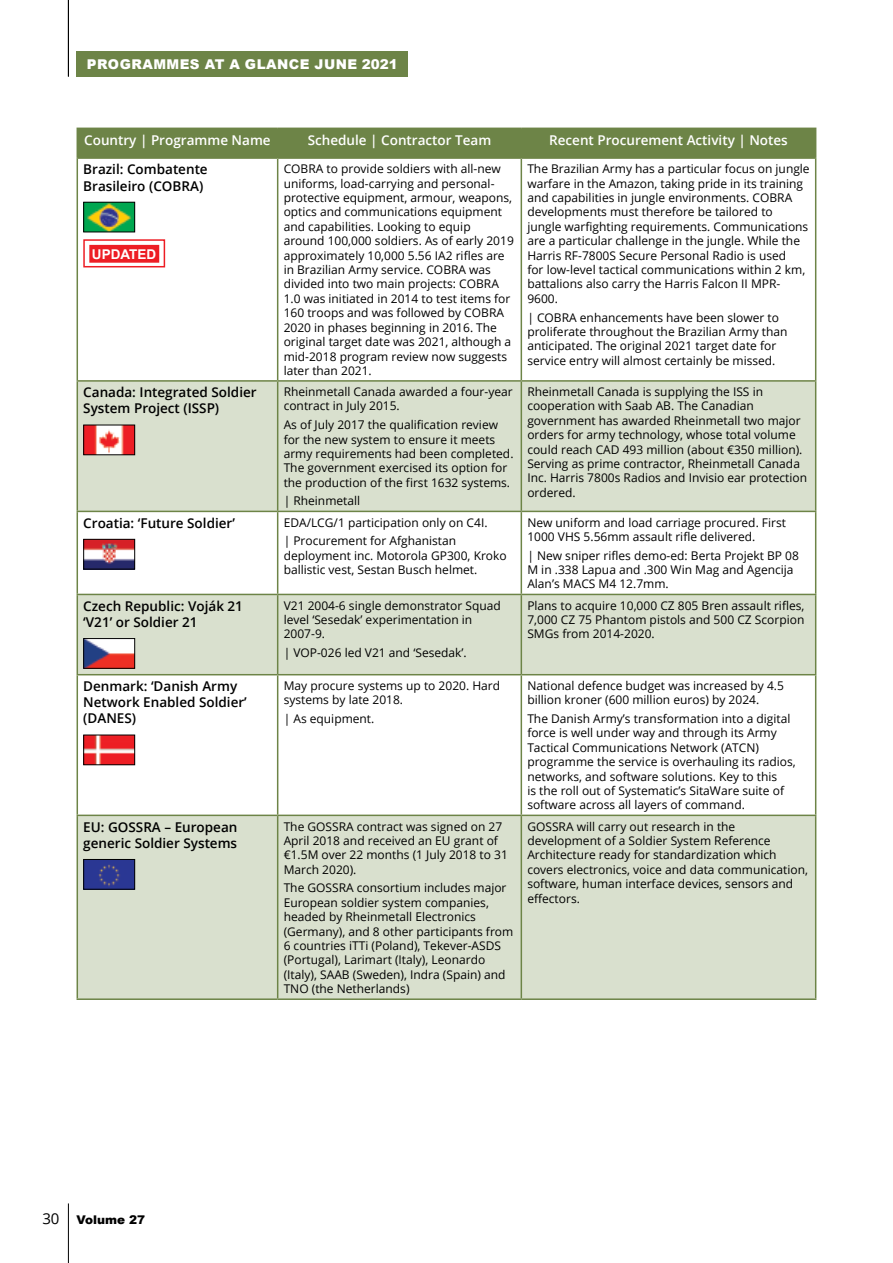
<style>
.page{position:relative;width:893px;height:1263px;background:#fff}
.page>*{position:absolute;margin:0;border:0;box-sizing:border-box;transform-origin:0 0}
.t1{font:15px "Open Sans";color:#000}
.t2{font:600 13.5px/16.2px "Open Sans";color:#000}
.t3{font:600 13.5px "Open Sans";color:#fff}
.t4{font:900 13.5px "Arial";letter-spacing:.035em;color:#fff}
.t5{font:700 13.5px "Arial";color:#fff}
.t6{font:12px/14.4px "Open Sans";color:#000}
.t7{font:900 12px "Arial";color:#000}
</style>
<div class="page">
<hr style="left:68px;top:0;width:1px;height:77px;background:#000">
<hr style="left:68px;top:1203px;width:1px;height:60px;background:#000">
<div style="left:77px;top:51px;width:331px;height:26px;background:#6d8447"></div>
<svg style="left:78px;top:382px;width:737px;height:616px;fill:#d9e0ce"></svg>
<div style="left:77px;top:128px;width:739px;height:29px;background:#6d8447"></div>
<hr style="left:77px;top:159px;width:1px;height:221px;background:#6d8447">
<hr style="left:77px;top:157px;width:201px;height:2px;background:#6d8447">
<hr style="left:277px;top:159px;width:1px;height:221px;background:#6d8447">
<hr style="left:278px;top:157px;width:243px;height:2px;background:#6d8447">
<hr style="left:521px;top:159px;width:1px;height:221px;background:#6d8447">
<hr style="left:521px;top:157px;width:295px;height:2px;background:#6d8447">
<hr style="left:815px;top:159px;width:1px;height:221px;background:#6d8447">
<hr style="left:77px;top:382px;width:1px;height:129px;background:#6d8447">
<hr style="left:77px;top:380px;width:201px;height:2px;background:#6d8447">
<hr style="left:277px;top:382px;width:1px;height:129px;background:#6d8447">
<hr style="left:278px;top:380px;width:243px;height:2px;background:#6d8447">
<hr style="left:521px;top:382px;width:1px;height:129px;background:#6d8447">
<hr style="left:521px;top:380px;width:295px;height:2px;background:#6d8447">
<hr style="left:815px;top:382px;width:1px;height:129px;background:#6d8447">
<hr style="left:77px;top:512px;width:1px;height:82px;background:#6d8447">
<hr style="left:77px;top:511px;width:201px;height:1px;background:#6d8447">
<hr style="left:277px;top:512px;width:1px;height:82px;background:#6d8447">
<hr style="left:278px;top:511px;width:243px;height:1px;background:#6d8447">
<hr style="left:521px;top:512px;width:1px;height:82px;background:#6d8447">
<hr style="left:521px;top:511px;width:295px;height:1px;background:#6d8447">
<hr style="left:815px;top:512px;width:1px;height:82px;background:#6d8447">
<hr style="left:77px;top:595px;width:1px;height:79px;background:#6d8447">
<hr style="left:77px;top:594px;width:201px;height:1px;background:#6d8447">
<hr style="left:277px;top:595px;width:1px;height:79px;background:#6d8447">
<hr style="left:278px;top:594px;width:243px;height:1px;background:#6d8447">
<hr style="left:521px;top:595px;width:1px;height:79px;background:#6d8447">
<hr style="left:521px;top:594px;width:295px;height:1px;background:#6d8447">
<hr style="left:815px;top:595px;width:1px;height:79px;background:#6d8447">
<hr style="left:77px;top:675px;width:1px;height:140px;background:#6d8447">
<hr style="left:77px;top:674px;width:201px;height:1px;background:#6d8447">
<hr style="left:277px;top:675px;width:1px;height:140px;background:#6d8447">
<hr style="left:278px;top:674px;width:243px;height:1px;background:#6d8447">
<hr style="left:521px;top:675px;width:1px;height:140px;background:#6d8447">
<hr style="left:521px;top:674px;width:295px;height:1px;background:#6d8447">
<hr style="left:815px;top:675px;width:1px;height:140px;background:#6d8447">
<hr style="left:77px;top:816px;width:1px;height:182px;background:#6d8447">
<hr style="left:77px;top:815px;width:201px;height:1px;background:#6d8447">
<hr style="left:77px;top:998px;width:201px;height:2px;background:#6d8447">
<hr style="left:277px;top:816px;width:1px;height:182px;background:#6d8447">
<hr style="left:278px;top:815px;width:243px;height:1px;background:#6d8447">
<hr style="left:278px;top:998px;width:243px;height:2px;background:#6d8447">
<hr style="left:521px;top:816px;width:1px;height:182px;background:#6d8447">
<hr style="left:521px;top:815px;width:295px;height:1px;background:#6d8447">
<hr style="left:815px;top:816px;width:1px;height:182px;background:#6d8447">
<hr style="left:521px;top:998px;width:295px;height:2px;background:#6d8447">
<img style="left:85px;top:204px;width:48px;height:26px">
<div style="left:83px;top:202px;width:52px;height:30px;border:1px solid #000"></div>
<svg style="left:83px;top:239px;width:82px;height:28px"></svg>
<div style="left:89px;top:245px;width:70px;height:18px;background:#ed1d24;border:2px solid #ed1d24"></div>
<img style="left:85px;top:427px;width:48px;height:26px">
<div style="left:83px;top:425px;width:52px;height:30px;border:1px solid #000"></div>
<img style="left:85px;top:541px;width:48px;height:26px">
<div style="left:83px;top:539px;width:52px;height:30px;border:1px solid #000"></div>
<img style="left:85px;top:640px;width:48px;height:27px">
<div style="left:83px;top:638px;width:52px;height:31px;border:1px solid #000"></div>
<img style="left:85px;top:737px;width:48px;height:26px">
<div style="left:83px;top:735px;width:52px;height:30px;border:1px solid #000"></div>
<img style="left:85px;top:861px;width:48px;height:27px">
<div style="left:83px;top:859px;width:52px;height:31px;border:1px solid #000"></div>
<p class="t4" style="left:87px;top:54px;width:312px">PROGRAMMES AT A GLANCE JUNE 2021</p>
<p class="t3" style="left:84px;top:130px;width:188px">Country | Programme Name</p>
<p class="t3" style="left:308px;top:130px;width:185px">Schedule | Contractor Team</p>
<p class="t3" style="left:549px;top:130px;width:240px">Recent Procurement Activity | Notes</p>
<p class="t2" style="left:83px;top:161px;width:126px">Brazil: Combatente<br>Brasileiro (COBRA)</p>
<p class="t6" style="left:284px;top:161px;width:232px">COBRA to provide soldiers with all-new uniforms, load-carrying and personal&shy;protective equipment, armour, weapons, optics and communications equipment and capabilities. Looking to equip around 100,000 soldiers. As of early 2019 approximately 10,000 5.56 IA2 rifles are in Brazilian Army service. COBRA was divided into two main projects: COBRA 1.0 was initiated in 2014 to test items for 160 troops and was followed by COBRA 2020 in phases beginning in 2016. The original target date was 2021, although a mid-2018 program review now suggests later than 2021.</p>
<p class="t6" style="left:527px;top:161px;width:284px">The Brazilian Army has a particular focus on jungle warfare in the Amazon, taking pride in its training and capabilities in jungle environments. COBRA developments must therefore be tailored to jungle warfighting requirements. Communications are a particular challenge in the jungle. While the Harris RF-7800S Secure Personal Radio is used<br>for low-level tactical communications within 2 km, battalions also carry the Harris Falcon II MPR-9600.</p>
<p class="t5" style="left:92px;top:245px;width:66px">UPDATED</p>
<p class="t6" style="left:527px;top:310px;width:262px">| COBRA enhancements have been slower to proliferate throughout the Brazilian Army than anticipated. The original 2021 target date for service entry will almost certainly be missed.</p>
<p class="t2" style="left:83px;top:384px;width:175px">Canada: Integrated Soldier<br>System Project (ISSP)</p>
<p class="t6" style="left:284px;top:384px;width:231px">Rheinmetall Canada awarded a four-year contract in July 2015.</p>
<p class="t6" style="left:284px;top:417px;width:231px">As of July 2017 the qualification review for the new system to ensure it meets army requirements had been completed.<br>The government exercised its option for the production of the first 1632 systems.</p>
<p class="t6" style="left:284px;top:493px;width:78px">| Rheinmetall</p>
<p class="t2" style="left:83px;top:514px;width:153px">Croatia: ‘Future Soldier’</p>
<p class="t6" style="left:284px;top:513px;width:205px;line-height:18.6px">EDA/LCG/1 participation only on C4I. | Procurement for Afghanistan</p>
<p class="t6" style="left:284px;top:548px;width:225px">deployment inc. Motorola GP300, Kroko ballistic vest, Sestan Busch helmet.</p>
<p class="t2" style="left:83px;top:597px;width:161px">Czech Republic: Voják 21 ‘V21’ or Soldier 21</p>
<p class="t6" style="left:284px;top:598px;width:219px">V21 2004-6 single demonstrator Squad level ‘Sesedak’ experimentation in<br>2007-9.</p>
<p class="t6" style="left:284px;top:645px;width:185px">| VOP-026 led V21 and ‘Sesedak’.</p>
<p class="t2" style="left:83px;top:678px;width:165px">Denmark: ‘Danish Army<br>Network Enabled Soldier’ (DANES)</p>
<p class="t6" style="left:284px;top:678px;width:218px">May procure systems up to 2020. Hard systems by late 2018.</p>
<p class="t6" style="left:284px;top:711px;width:92px">| As equipment.</p>
<p class="t2" style="left:83px;top:818px;width:156px">EU: GOSSRA – European generic Soldier Systems</p>
<p class="t6" style="left:284px;top:819px;width:226px">The GOSSRA contract was signed on 27<br>April 2018 and received an EU grant of €1.5M over 22 months (1 July 2018 to 31<br>March 2020).</p>
<p class="t6" style="left:284px;top:880px;width:231px">The GOSSRA consortium includes major European soldier system companies, headed by Rheinmetall Electronics (Germany), and 8 other participants from 6 countries iTTi (Poland), Tekever-ASDS (Portugal), Larimart (Italy), Leonardo (Italy), SAAB (Sweden), Indra (Spain) and TNO (the Netherlands)</p>
<p class="t6" style="left:527px;top:384px;width:281px">Rheinmetall Canada is supplying the ISS in cooperation with Saab AB. The Canadian government has awarded Rheinmetall two major orders for army technology, whose total volume could reach CAD 493 million (about €350 million).<br>Serving as prime contractor, Rheinmetall Canada Inc. Harris 7800s Radios and Invisio ear protection ordered.</p>
<p class="t6" style="left:527px;top:515px;width:260px">New uniform and load carriage procured. First<br>1000 VHS 5.56mm assault rifle delivered.</p>
<p class="t6" style="left:527px;top:548px;width:273px">| New sniper rifles demo-ed: Berta Projekt BP 08<br>M in .338 Lapua and .300 Win Mag and Agencija<br>Alan’s MACS M4 12.7mm.</p>
<p class="t6" style="left:527px;top:598px;width:279px;text-align:justify">Plans to acquire 10,000 CZ 805 Bren assault rifles, 7,000 CZ 75 Phantom pistols and 500 CZ Scorpion SMGs from 2014-2020.</p>
<p class="t6" style="left:527px;top:678px;width:258px">National defence budget was increased by 4.5 billion kroner (600 million euros) by 2024.</p>
<p class="t6" style="left:527px;top:711px;width:270px">The Danish Army’s transformation into a digital force is well under way and through its Army Tactical Communications Network (ATCN) programme the service is overhauling its radios, networks, and software solutions. Key to this<br>is the roll out of Systematic’s SitaWare suite of software across all layers of command.</p>
<p class="t6" style="left:527px;top:819px;width:282px">GOSSRA will carry out research in the development of a Soldier System Reference Architecture ready for standardization which covers electronics, voice and data communication, software, human interface devices, sensors and effectors.</p>
<p class="t1" style="left:42px;top:1208px;width:19px">30</p>
<p class="t7" style="left:77px;top:1211px;width:70px">Volume 27</p>
</div>
